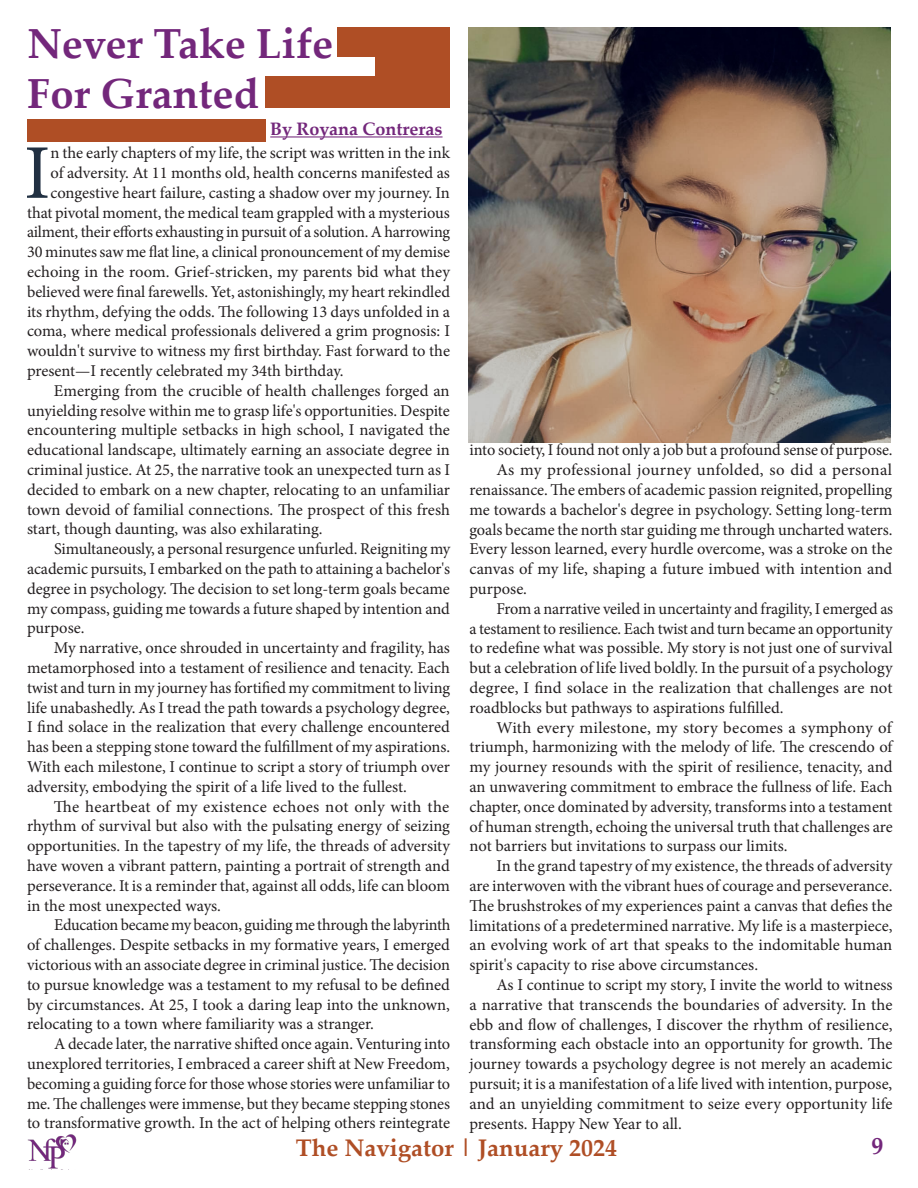
<style>
.page{position:relative;width:918px;height:1188px;background:#fff}
.page>*{position:absolute;margin:0;border:0;box-sizing:border-box;transform-origin:0 0}
.t1{font:77.4px "Minion Pro";color:#213042}
.t2{font:700 42px "Palatino Linotype";color:#73277b}
.t3{font:700 24px "Palatino Linotype";color:#af4e25}
.t4{font:700 24px "Palatino Linotype";color:#73277b}
.t5{font:700 18px "Palatino Linotype";color:#73277b}
.t6{font:16.5px/19.8px "Minion Pro";letter-spacing:-.005em;color:#231f20;text-align:justify}
</style>
<div class="page">
<img style="left:27px;top:1134px;width:49px;height:35px">
<hr style="left:270px;top:136px;width:173px;height:1px;background:#73277b">
<img style="left:468px;top:27px;width:423px;height:416px">
<div style="left:376px;top:27px;width:74px;height:81px;background:#af4e25"></div>
<div style="left:338px;top:27px;width:49px;height:29px;background:#af4e25"></div>
<div style="left:266px;top:76px;width:121px;height:32px;background:#af4e25"></div>
<div style="left:27px;top:119px;width:239px;height:23px;background:#af4e25"></div>
<p class="t2" style="left:27px;top:14px;width:308px">Never Take Life</p>
<p class="t2" style="left:27px;top:64px;width:234px">For Granted</p>
<p class="t5" style="left:270px;top:116px;width:174px">By Royana Contreras</p>
<p class="t1" style="left:24px;top:121px;width:28px">I</p>
<p class="t6" style="left:50px;top:143px;width:401px">n the early chapters of my life, the script was written in the ink</p>
<p class="t6" style="left:50px;top:163px;width:401px">of adversity. At 11 months old, health concerns manifested as</p>
<p class="t6" style="left:50px;top:183px;width:401px">congestive heart failure, casting a shadow over my journey. In</p>
<p class="t6" style="left:27px;top:203px;width:424px">that pivotal moment, the medical team grappled with a mysterious</p>
<p class="t6" style="left:27px;top:222px;width:425px">ailment, their efforts exhausting in pursuit of a solution. A harrowing</p>
<p class="t6" style="left:27px;top:242px;width:425px">30 minutes saw me flat line, a clinical pronouncement of my demise</p>
<p class="t6" style="left:27px;top:262px;width:424px">echoing in the room. Grief-stricken, my parents bid what they</p>
<p class="t6" style="left:27px;top:282px;width:424px">believed were final farewells. Yet, astonishingly, my heart rekindled</p>
<p class="t6" style="left:27px;top:302px;width:424px">its rhythm, defying the odds. The following 13 days unfolded in a</p>
<p class="t6" style="left:27px;top:321px;width:425px">coma, where medical professionals delivered a grim prognosis: I</p>
<p class="t6" style="left:27px;top:341px;width:425px">wouldn't survive to witness my first birthday. Fast forward to the</p>
<p class="t6" style="left:27px;top:361px;width:318px">present—I recently celebrated my 34th birthday.</p>
<p class="t6" style="left:27px;top:381px;width:425px;text-indent:27px">Emerging from the crucible of health challenges forged an unyielding resolve within me to grasp life's opportunities. Despite encountering multiple setbacks in high school, I navigated the educational landscape, ultimately earning an associate degree in criminal justice. At 25, the narrative took an unexpected turn as I decided to embark on a new chapter, relocating to an unfamiliar town devoid of familial connections. The prospect of this fresh start, though daunting, was also exhilarating.</p>
<p class="t6" style="left:27px;top:539px;width:425px;text-indent:27px">Simultaneously, a personal resurgence unfurled. Reigniting my academic pursuits, I embarked on the path to attaining a bachelor's degree in psychology. The decision to set long-term goals became my compass, guiding me towards a future shaped by intention and purpose.</p>
<p class="t6" style="left:27px;top:638px;width:425px;text-indent:27px">My narrative, once shrouded in uncertainty and fragility, has metamorphosed into a testament of resilience and tenacity. Each twist and turn in my journey has fortified my commitment to living life unabashedly. As I tread the path towards a psychology degree, I find solace in the realization that every challenge encountered has been a stepping stone toward the fulfillment of my aspirations.<br>With each milestone, I continue to script a story of triumph over adversity, embodying the spirit of a life lived to the fullest.</p>
<p class="t6" style="left:27px;top:797px;width:425px;text-indent:27px">The heartbeat of my existence echoes not only with the rhythm of survival but also with the pulsating energy of seizing opportunities. In the tapestry of my life, the threads of adversity have woven a vibrant pattern, painting a portrait of strength and perseverance. It is a reminder that, against all odds, life can bloom in the most unexpected ways.</p>
<p class="t6" style="left:27px;top:915px;width:425px;text-indent:27px">Education became my beacon, guiding me through the labyrinth of challenges. Despite setbacks in my formative years, I emerged victorious with an associate degree in criminal justice. The decision to pursue knowledge was a testament to my refusal to be defined by circumstances. At 25, I took a daring leap into the unknown, relocating to a town where familiarity was a stranger.</p>
<p class="t6" style="left:27px;top:1034px;width:425px;text-indent:27px">A decade later, the narrative shifted once again. Venturing into unexplored territories, I embraced a career shift at New Freedom, becoming a guiding force for those whose stories were unfamiliar to me. The challenges were immense, but they became stepping stones to transformative growth. In the act of helping others reintegrate</p>
<p class="t6" style="left:470px;top:440px;width:425px">into society, I found not only a job but a profound sense of purpose.</p>
<p class="t6" style="left:470px;top:460px;width:425px;text-indent:27px">As my professional journey unfolded, so did a personal renaissance. The embers of academic passion reignited, propelling me towards a bachelor's degree in psychology. Setting long-term goals became the north star guiding me through uncharted waters.<br>Every lesson learned, every hurdle overcome, was a stroke on the canvas of my life, shaping a future imbued with intention and purpose.</p>
<p class="t6" style="left:470px;top:599px;width:425px;text-indent:27px">From a narrative veiled in uncertainty and fragility, I emerged as a testament to resilience. Each twist and turn became an opportunity to redefine what was possible. My story is not just one of survival but a celebration of life lived boldly. In the pursuit of a psychology degree, I find solace in the realization that challenges are not roadblocks but pathways to aspirations fulfilled.</p>
<p class="t6" style="left:470px;top:718px;width:425px;text-indent:27px">With every milestone, my story becomes a symphony of triumph, harmonizing with the melody of life. The crescendo of my journey resounds with the spirit of resilience, tenacity, and an unwavering commitment to embrace the fullness of life. Each chapter, once dominated by adversity, transforms into a testament of human strength, echoing the universal truth that challenges are not barriers but invitations to surpass our limits.</p>
<p class="t6" style="left:470px;top:856px;width:425px;text-indent:27px">In the grand tapestry of my existence, the threads of adversity are interwoven with the vibrant hues of courage and perseverance.<br>The brushstrokes of my experiences paint a canvas that defies the limitations of a predetermined narrative. My life is a masterpiece, an evolving work of art that speaks to the indomitable human spirit's capacity to rise above circumstances.</p>
<p class="t6" style="left:470px;top:975px;width:425px;text-indent:27px">As I continue to script my story, I invite the world to witness a narrative that transcends the boundaries of adversity. In the ebb and flow of challenges, I discover the rhythm of resilience, transforming each obstacle into an opportunity for growth. The journey towards a psychology degree is not merely an academic pursuit; it is a manifestation of a life lived with intention, purpose, and an unyielding commitment to seize every opportunity life presents. Happy New Year to all.</p>
<h3 class="t3" style="left:296px;top:1130px;width:323px">The Navigator | January 2024</h3>
<h3 class="t4" style="left:872px;top:1128px;width:13px">9</h3>
</div>
